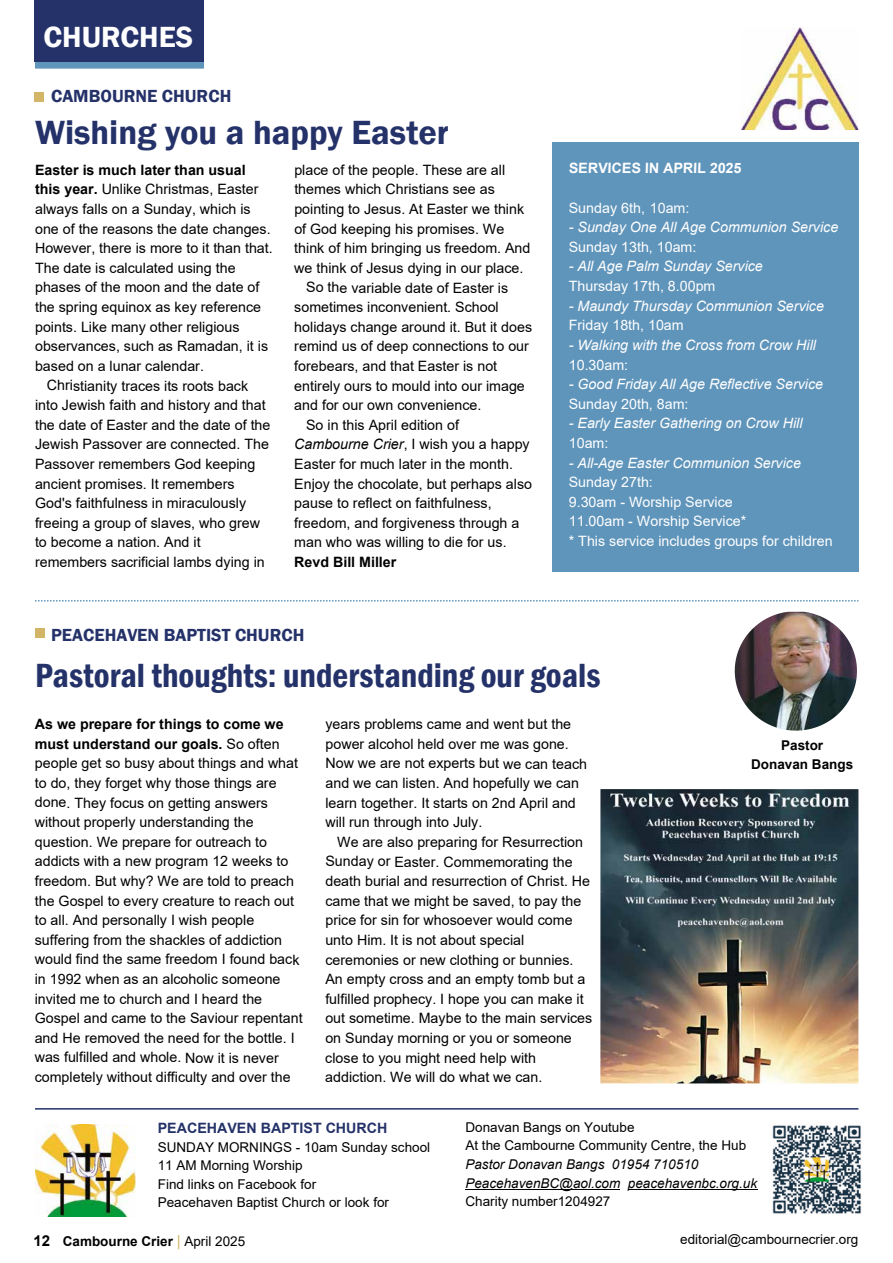
<style>
.page{position:relative;width:893px;height:1263px;background:#fff}
.page>*{position:absolute;margin:0;border:0;box-sizing:border-box;transform-origin:0 0}
.t1{font:600 condensed 34.5px "Franklin Gothic";color:#243269}
.t2{font:600 34.5px "Franklin Gothic";color:#243269}
.t3{font:600 30px "Franklin Gothic";color:#fff}
.t4{font:600 18px "Franklin Gothic";color:#243269}
.t5{font:14.25px/19.6px "Arial";color:#000}
.t6{font:italic 14.25px "Arial";color:#fff}
.t7{font:14.25px/19.6px "Arial";color:#fff}
.t8{font:700 14.25px "Arial";color:#000}
.t9{font:700 14.25px "Arial";color:#243269}
.t10{font:700 14.25px "Arial";color:#fff}
.t11{font:13.5px/18.6px "Arial";color:#000}
.t12{font:italic 13.5px/18.6px "Arial";color:#000}
.t13{font:700 13.5px/18.6px "Arial";color:#000;text-align:center}
.s1{font-weight:700}
.s2{font-style:italic}
.s3{font-size:15px}
.s4{font-weight:400;font-size:15px;color:#d2b567}
.s5{font-weight:400}
</style>
<div class="page">
<div style="left:35px;top:54px;width:169px;height:15px;background:#6096bb"></div>
<div style="left:35px;top:0;width:169px;height:61px;background:#243269"></div>
<svg style="left:35px;top:600px;width:823px;height:1px"></svg>
<img style="left:35px;top:1124px;width:100px;height:93px">
<hr style="left:35px;top:1108px;width:823px;height:1px;background:#243269">
<div style="left:35px;top:628px;width:10px;height:10px;background:#d2b567"></div>
<div style="left:34px;top:92px;width:9px;height:9px;background:#d2b567"></div>
<img style="left:772px;top:1125px;width:89px;height:89px">
<img style="left:735px;top:612px;width:122px;height:119px">
<div style="left:552px;top:142px;width:306px;height:430px;background:#6095bb"></div>
<img style="left:740px;top:28px;width:118px;height:102px">
<hr style="left:465px;top:1189px;width:155px;height:1px;background:#000">
<hr style="left:628px;top:1189px;width:129px;height:1px;background:#000">
<img style="left:600px;top:789px;width:258px;height:294px">
<h2 class="t3" style="left:43px;top:19px;width:151px">CHURCHES</h2>
<p class="t4" style="left:51px;top:85px;width:182px">CAMBOURNE CHURCH</p>
<h1 class="t2" style="left:35px;top:111px;width:415px">Wishing you a happy Easter</h1>
<p class="t8" style="left:35px;top:160px;width:212px">Easter is much later than usual</p>
<p class="t5" style="left:35px;top:179px;width:225px"><span class="s1">this year.</span> Unlike Christmas, Easter</p>
<p class="t5" style="left:35px;top:199px;width:217px">always falls on a Sunday, which is</p>
<p class="t5" style="left:35px;top:219px;width:237px">one of the reasons the date changes.</p>
<p class="t5" style="left:35px;top:238px;width:239px">However, there is more to it than that.</p>
<p class="t5" style="left:35px;top:258px;width:202px">The date is calculated using the</p>
<p class="t5" style="left:35px;top:278px;width:226px">phases of the moon and the date of</p>
<p class="t5" style="left:35px;top:297px;width:227px">the spring equinox as key reference</p>
<p class="t5" style="left:35px;top:317px;width:206px">points. Like many other religious</p>
<p class="t5" style="left:35px;top:336px;width:235px">observances, such as Ramadan, it is</p>
<p class="t5" style="left:35px;top:356px;width:170px">based on a lunar calendar.</p>
<p class="t5" style="left:47px;top:376px;width:203px">Christianity traces its roots back</p>
<p class="t5" style="left:35px;top:395px;width:232px">into Jewish faith and history and that</p>
<p class="t5" style="left:35px;top:415px;width:237px">the date of Easter and the date of the</p>
<p class="t5" style="left:35px;top:434px;width:235px">Jewish Passover are connected. The</p>
<p class="t5" style="left:35px;top:454px;width:222px">Passover remembers God keeping</p>
<p class="t5" style="left:35px;top:474px;width:201px">ancient promises. It remembers</p>
<p class="t5" style="left:35px;top:493px;width:213px">God's faithfulness in miraculously</p>
<p class="t5" style="left:35px;top:513px;width:227px">freeing a group of slaves, who grew</p>
<p class="t5" style="left:35px;top:532px;width:167px">to become a nation. And it</p>
<p class="t5" style="left:35px;top:552px;width:231px">remembers sacrificial lambs dying in</p>
<p class="t5" style="left:294px;top:160px;width:212px">place of the people. These are all</p>
<p class="t5" style="left:294px;top:180px;width:202px">themes which Christians see as</p>
<p class="t5" style="left:294px;top:199px;width:231px">pointing to Jesus. At Easter we think</p>
<p class="t5" style="left:294px;top:219px;width:212px">of God keeping his promises. We</p>
<p class="t5" style="left:294px;top:238px;width:238px">think of him bringing us freedom. And</p>
<p class="t5" style="left:294px;top:258px;width:231px">we think of Jesus dying in our place.</p>
<p class="t5" style="left:306px;top:278px;width:204px">So the variable date of Easter is</p>
<p class="t5" style="left:294px;top:297px;width:206px">sometimes inconvenient. School</p>
<p class="t5" style="left:294px;top:317px;width:239px">holidays change around it. But it does</p>
<p class="t5" style="left:294px;top:336px;width:236px">remind us of deep connections to our</p>
<p class="t5" style="left:294px;top:356px;width:204px">forebears, and that Easter is not</p>
<p class="t5" style="left:294px;top:376px;width:232px">entirely ours to mould into our image</p>
<p class="t5" style="left:294px;top:395px;width:189px">and for our own convenience.</p>
<p class="t5" style="left:306px;top:415px;width:154px">So in this April edition of</p>
<p class="t5" style="left:294px;top:434px;width:237px"><span class="s2">Cambourne Crier</span>, I wish you a happy</p>
<p class="t5" style="left:294px;top:454px;width:220px">Easter for much later in the month.</p>
<p class="t5" style="left:294px;top:474px;width:239px">Enjoy the chocolate, but perhaps also</p>
<p class="t5" style="left:294px;top:493px;width:199px">pause to reflect on faithfulness,</p>
<p class="t5" style="left:294px;top:513px;width:227px">freedom, and forgiveness through a</p>
<p class="t5" style="left:294px;top:532px;width:214px">man who was willing to die for us.</p>
<p class="t8" style="left:294px;top:552px;width:104px">Revd Bill Miller</p>
<p class="t4" style="left:51px;top:623px;width:255px">PEACEHAVEN BAPTIST CHURCH</p>
<p class="t10" style="left:569px;top:158px;width:175px">SERVICES IN APRIL 2025</p>
<p class="t7" style="left:569px;top:198px;width:122px">Sunday 6th, 10am:</p>
<p class="t6" style="left:569px;top:218px;width:271px">- Sunday One All Age Communion Service</p>
<p class="t7" style="left:569px;top:237px;width:129px">Sunday 13th, 10am:</p>
<p class="t6" style="left:569px;top:257px;width:196px">- All Age Palm Sunday Service</p>
<p class="t7" style="left:569px;top:276px;width:148px">Thursday 17th, 8.00pm</p>
<p class="t6" style="left:569px;top:296px;width:257px">- Maundy Thursday Communion Service</p>
<p class="t7" style="left:569px;top:315px;width:116px">Friday 18th, 10am</p>
<p class="t6" style="left:569px;top:336px;width:249px">- Walking with the Cross from Crow Hill</p>
<p class="t7" style="left:569px;top:355px;width:61px">10.30am:</p>
<p class="t6" style="left:569px;top:375px;width:256px">- Good Friday All Age Reflective Service</p>
<p class="t7" style="left:569px;top:394px;width:121px">Sunday 20th, 8am:</p>
<p class="t6" style="left:569px;top:414px;width:235px">- Early Easter Gathering on Crow Hill</p>
<p class="t7" style="left:569px;top:433px;width:41px">10am:</p>
<p class="t6" style="left:569px;top:453px;width:234px">- All-Age Easter Communion Service</p>
<p class="t7" style="left:569px;top:472px;width:265px">Sunday 27th:<br>9.30am - Worship Service<br>11.00am - Worship Service*<br>* This service includes groups for children</p>
<h1 class="t1" style="left:35px;top:652px;width:567px">Pastoral thoughts: understanding our goals</h1>
<p class="t5" style="left:35px;top:714px;width:269px"><span class="s1">As we prepare for things to come we must understand our goals.</span> So often people get so busy about things and what to do, they forget why those things are done. They focus on getting answers without properly understanding the question. We prepare for outreach to addicts with a new program 12 weeks to freedom. But why? We are told to preach the Gospel to every creature to reach out to all. And personally I wish people suffering from the shackles of addiction would find the same freedom I found back in 1992 when as an alcoholic someone invited me to church and I heard the Gospel and came to the Saviour repentant and He removed the need for the bottle. I was fulfilled and whole. Now it is never completely without difficulty and over the</p>
<p class="t5" style="left:325px;top:714px;width:263px">years problems came and went but the power alcohol held over me was gone.<br>Now we are not experts but we can teach and we can listen. And hopefully we can learn together. It starts on 2nd April and will run through into July.</p>
<p class="t5" style="left:325px;top:832px;width:269px;text-indent:12px">We are also preparing for Resurrection Sunday or Easter. Commemorating the death burial and resurrection of Christ. He came that we might be saved, to pay the price for sin for whosoever would come unto Him. It is not about special ceremonies or new clothing or bunnies.<br>An empty cross and an empty tomb but a fulfilled prophecy. I hope you can make it out sometime. Maybe to the main services on Sunday morning or you or someone close to you might need help with addiction. We will do what we can.</p>
<p class="t13" style="left:751px;top:736px;width:104px">Pastor<br>Donavan Bangs</p>
<p class="t9" style="left:158px;top:1117px;width:231px">PEACEHAVEN BAPTIST CHURCH</p>
<p class="t11" style="left:158px;top:1137px;width:274px">SUNDAY MORNINGS - 10am Sunday school<br>11 AM Morning Worship<br>Find links on Facebook for<br>Peacehaven Baptist Church or look for</p>
<p class="t13" style="left:34px;top:1232px;width:213px"><span class="s3">12</span> Cambourne Crier <span class="s4">|</span> <span class="s5">April 2025</span></p>
<p class="t11" style="left:465px;top:1118px;width:282px">Donavan Bangs on Youtube<br>At the Cambourne Community Centre, the Hub</p>
<p class="t12" style="left:465px;top:1155px;width:293px">Pastor Donavan Bangs 01954 710510<br>PeacehavenBC@aol.com peacehavenbc.org.uk</p>
<p class="t11" style="left:465px;top:1192px;width:146px">Charity number1204927</p>
<p class="t11" style="left:680px;top:1230px;width:180px">editorial@cambournecrier.org</p>
</div>
